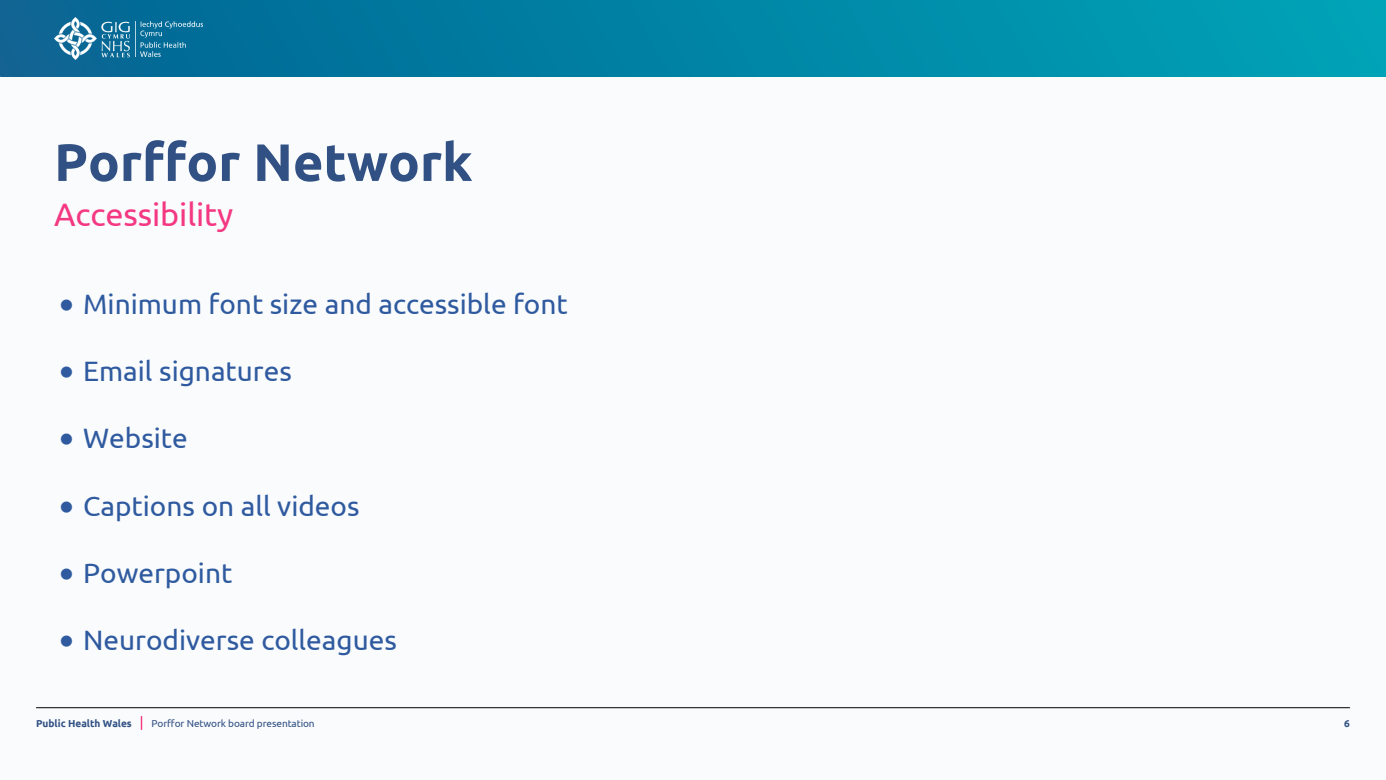
<style>
.page{position:relative;width:1386px;height:780px;background:#fff}
.page>*{position:absolute;margin:0;border:0;box-sizing:border-box;transform-origin:0 0}
.t1{font:700 52.5px "Ubuntu";color:#315083}
.t2{font:32.38px "Ubuntu";letter-spacing:-.005em;color:#f43882}
.t3{font:28px "Ubuntu";color:#2f5a9f}
.t4{font:10.06px "Ubuntu";letter-spacing:-.01em;color:#315083}
.t5{font:700 10.06px "Ubuntu";color:#315083}
</style>
<div class="page">
<div style="left:0;top:0;width:1385px;height:779px;background:#f9fbfd"></div>
<hr style="left:36px;top:707px;width:1313px;height:1px;background:#000">
<svg style="left:141px;top:716px;width:1px;height:13px"></svg>
<img style="left:0;top:0;width:1385px;height:76px">
<img style="left:54px;top:17px;width:75px;height:42px">
<img style="left:135px;top:22px;width:67px;height:35px">
<h1 class="t1" style="left:54px;top:130px;width:420px">Porffor Network</h1>
<p class="t2" style="left:54px;top:194px;width:180px">Accessibility</p>
<p class="t3" style="left:60px;top:287px;width:509px">• Minimum font size and accessible font</p>
<p class="t3" style="left:60px;top:354px;width:234px">• Email signatures</p>
<p class="t3" style="left:60px;top:421px;width:130px">• Website</p>
<p class="t3" style="left:60px;top:488px;width:301px">• Captions on all videos</p>
<p class="t3" style="left:60px;top:555px;width:174px">• Powerpoint</p>
<p class="t3" style="left:60px;top:623px;width:339px">• Neurodiverse colleagues</p>
<p class="t5" style="left:36px;top:716px;width:97px">Public Health Wales</p>
<p class="t5" style="left:1343px;top:716px;width:7px">6</p>
<p class="t4" style="left:151px;top:716px;width:165px">Porffor Network board presentation</p>
</div>
